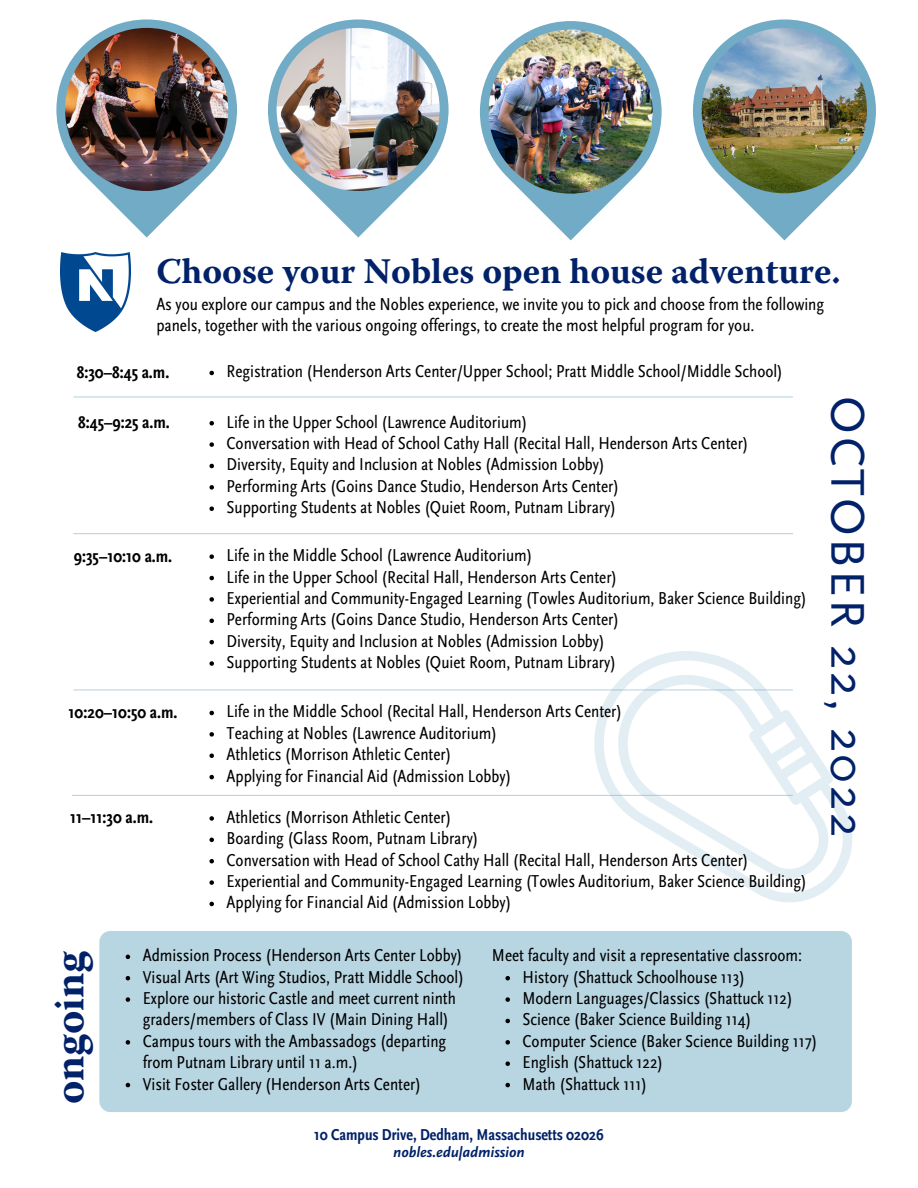
<style>
.page{position:relative;width:918px;height:1188px;background:#fff}
.page>*{position:absolute;margin:0;border:0;box-sizing:border-box;transform-origin:0 0}
.t1{font:49.35px "Scala Sans Pro";letter-spacing:.05em;color:#012169}
.t2{font:700 42.6px "Warnock Pro";color:#012169}
.t3{font:700 36px "Warnock Pro";color:#012169}
.t4{font:condensed 18px/21.3px "Scala Sans Pro";color:#000}
.t5{font:700 condensed 18px "Scala Sans Pro";color:#000}
.t6{font:700 condensed 16.5px "Scala Sans Pro";color:#012169}
.t7{font:italic 700 15px "Scala Sans Pro";color:#012169}
</style>
<div class="page">
<div style="left:99px;top:931px;width:753px;height:181px;background:#b8d5e2;border-radius:11px"></div>
<hr style="left:74px;top:533px;width:719px;height:1px;background:#71abc5">
<hr style="left:72px;top:795px;width:721px;height:1px;background:#71abc5">
<hr style="left:74px;top:396px;width:719px;height:2px;background:#71abc5">
<svg style="left:594px;top:651px;width:258px;height:251px"></svg>
<hr style="left:74px;top:689px;width:719px;height:1px;background:#71abc5">
<img style="left:61px;top:253px;width:70px;height:78px">
<svg style="left:56px;top:19px;width:181px;height:218px"></svg>
<img style="left:65px;top:28px;width:163px;height:163px">
<svg style="left:268px;top:19px;width:181px;height:218px"></svg>
<img style="left:277px;top:28px;width:163px;height:163px">
<svg style="left:480px;top:21px;width:182px;height:219px"></svg>
<img style="left:489px;top:30px;width:164px;height:164px">
<svg style="left:693px;top:19px;width:183px;height:221px"></svg>
<img style="left:702px;top:28px;width:165px;height:165px">
<svg style="left:209px;top:371px;width:5px;height:4px"></svg>
<svg style="left:209px;top:421px;width:5px;height:4px"></svg>
<svg style="left:209px;top:442px;width:5px;height:5px"></svg>
<svg style="left:209px;top:464px;width:5px;height:4px"></svg>
<svg style="left:209px;top:485px;width:5px;height:5px"></svg>
<svg style="left:209px;top:506px;width:5px;height:5px"></svg>
<svg style="left:209px;top:554px;width:5px;height:5px"></svg>
<svg style="left:209px;top:576px;width:5px;height:4px"></svg>
<svg style="left:209px;top:597px;width:5px;height:5px"></svg>
<svg style="left:209px;top:619px;width:5px;height:4px"></svg>
<svg style="left:209px;top:640px;width:5px;height:4px"></svg>
<svg style="left:209px;top:661px;width:5px;height:5px"></svg>
<svg style="left:209px;top:711px;width:5px;height:4px"></svg>
<svg style="left:209px;top:732px;width:5px;height:5px"></svg>
<svg style="left:209px;top:753px;width:5px;height:5px"></svg>
<svg style="left:209px;top:775px;width:5px;height:4px"></svg>
<svg style="left:209px;top:816px;width:5px;height:5px"></svg>
<svg style="left:209px;top:838px;width:5px;height:4px"></svg>
<svg style="left:209px;top:859px;width:5px;height:4px"></svg>
<svg style="left:209px;top:880px;width:5px;height:5px"></svg>
<svg style="left:209px;top:902px;width:5px;height:4px"></svg>
<svg style="left:126px;top:955px;width:4px;height:4px"></svg>
<svg style="left:126px;top:976px;width:4px;height:4px"></svg>
<svg style="left:126px;top:997px;width:4px;height:5px"></svg>
<svg style="left:126px;top:1040px;width:4px;height:5px"></svg>
<svg style="left:126px;top:1083px;width:4px;height:4px"></svg>
<svg style="left:505px;top:976px;width:5px;height:4px"></svg>
<svg style="left:505px;top:997px;width:5px;height:5px"></svg>
<svg style="left:505px;top:1019px;width:5px;height:4px"></svg>
<svg style="left:505px;top:1040px;width:5px;height:5px"></svg>
<svg style="left:505px;top:1061px;width:5px;height:5px"></svg>
<svg style="left:505px;top:1083px;width:5px;height:4px"></svg>
<h3 class="t3" style="left:156px;top:257px;width:686px">Choose your Nobles open house adventure.</h3>
<p class="t4" style="left:156px;top:295px;width:669px">As you explore our campus and the Nobles experience, we invite you to pick and choose from the following panels, together with the various ongoing offerings, to create the most helpful program for you.</p>
<p class="t5" style="left:77px;top:365px;width:94px">8:30–8:45 a.m.</p>
<p class="t4" style="left:227px;top:363px;width:558px">Registration (Henderson Arts Center/Upper School; Pratt Middle School/Middle School)</p>
<p class="t5" style="left:78px;top:415px;width:93px">8:45–9:25 a.m.</p>
<p class="t4" style="left:227px;top:413px;width:523px">Life in the Upper School (Lawrence Auditorium)<br>Conversation with Head of School Cathy Hall (Recital Hall, Henderson Arts Center)<br>Diversity, Equity and Inclusion at Nobles (Admission Lobby)<br>Performing Arts (Goins Dance Studio, Henderson Arts Center)<br>Supporting Students at Nobles (Quiet Room, Putnam Library)</p>
<p class="t5" style="left:74px;top:548px;width:100px">9:35–10:10 a.m.</p>
<p class="t4" style="left:227px;top:546px;width:582px">Life in the Middle School (Lawrence Auditorium)<br>Life in the Upper School (Recital Hall, Henderson Arts Center)<br>Experiential and Community-Engaged Learning (Towles Auditorium, Baker Science Building)<br>Performing Arts (Goins Dance Studio, Henderson Arts Center)<br>Diversity, Equity and Inclusion at Nobles (Admission Lobby)<br>Supporting Students at Nobles (Quiet Room, Putnam Library)</p>
<p class="t5" style="left:69px;top:705px;width:110px">10:20–10:50 a.m.</p>
<p class="t4" style="left:227px;top:703px;width:397px">Life in the Middle School (Recital Hall, Henderson Arts Center)<br>Teaching at Nobles (Lawrence Auditorium)<br>Athletics (Morrison Athletic Center)<br>Applying for Financial Aid (Admission Lobby)</p>
<p class="t5" style="left:70px;top:810px;width:85px">11–11:30 a.m.</p>
<p class="t4" style="left:227px;top:808px;width:582px">Athletics (Morrison Athletic Center)<br>Boarding (Glass Room, Putnam Library)<br>Conversation with Head of School Cathy Hall (Recital Hall, Henderson Arts Center)<br>Experiential and Community-Engaged Learning (Towles Auditorium, Baker Science Building)<br>Applying for Financial Aid (Admission Lobby)</p>
<h2 class="t2" style="left:52px;top:1104px;width:155px;rotate:-90deg">ongoing</h2>
<p class="t4" style="left:492px;top:946px;width:312px">Meet faculty and visit a representative classroom:</p>
<p class="t4" style="left:143px;top:946px;width:323px">Admission Process (Henderson Arts Center Lobby)<br>Visual Arts (Art Wing Studios, Pratt Middle School)<br>Explore our historic Castle and meet current ninth graders/members of Class IV (Main Dining Hall)<br>Campus tours with the Ambassadogs (departing from Putnam Library until 11 a.m.)<br>Visit Foster Gallery (Henderson Arts Center)</p>
<p class="t4" style="left:523px;top:968px;width:296px">History (Shattuck Schoolhouse 113)<br>Modern Languages/Classics (Shattuck 112)<br>Science (Baker Science Building 114)<br>Computer Science (Baker Science Building 117)<br>English (Shattuck 122)<br>Math (Shattuck 111)</p>
<h1 class="t1" style="left:868px;top:396px;width:442px;rotate:90deg">OCTOBER 22, 2022</h1>
<p class="t6" style="left:314px;top:1128px;width:291px">10 Campus Drive, Dedham, Massachusetts 02026</p>
<p class="t7" style="left:393px;top:1146px;width:133px">nobles.edu|admission</p>
</div>
